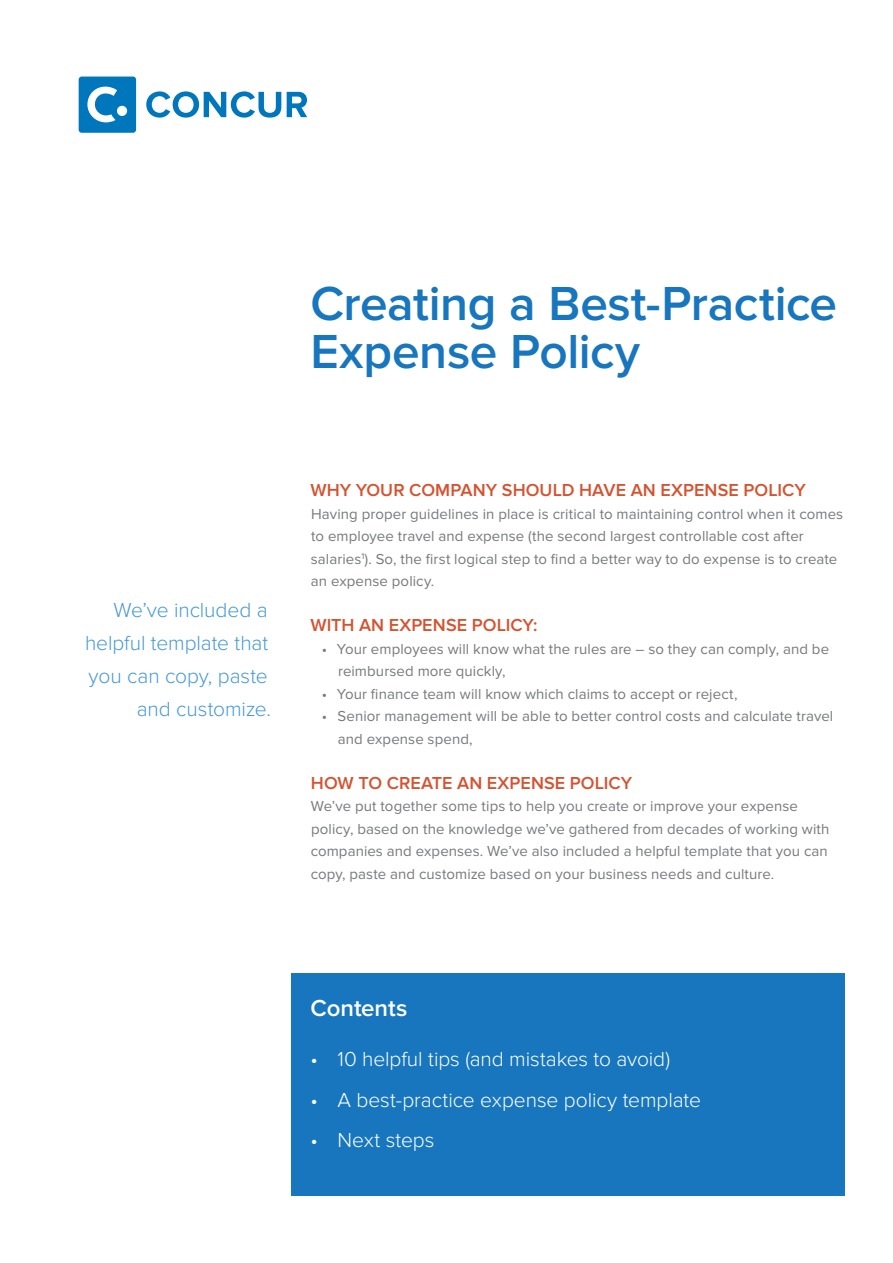
<style>
.page{position:relative;width:893px;height:1263px;background:#fff}
.page>*{position:absolute;margin:0;border:0;box-sizing:border-box;transform-origin:0 0}
.t1{font:600 49.5px/48px "Proxima Nova";letter-spacing:-.01em;color:#1776bd}
.t2{font:600 24px "Proxima Nova";letter-spacing:-.005em;color:#fff}
.t3{font:300 21px "Proxima Nova";letter-spacing:-.005em;color:#fff}
.t4{font:300 21px/33px "Proxima Nova";letter-spacing:-.005em;color:#469ad4;text-align:right}
.t5{font:600 18px "Proxima Nova";letter-spacing:.005em;color:#d45331}
.t6{font:15px/22.5px "Proxima Nova";letter-spacing:.005em;color:#77797c}
</style>
<div class="page">
<div style="left:291px;top:974px;width:554px;height:222px;background:#1776bd"></div>
<svg style="left:79px;top:77px;width:57px;height:56px;background:#2c8ec8"></svg>
<svg style="left:146px;top:91px;width:135px;height:27px"></svg>
<svg style="left:287px;top:92px;width:20px;height:25px"></svg>
<h1 class="t1" style="left:310px;top:280px;width:528px">Creating a Best-Practice<br>Expense Policy</h1>
<h3 class="t4" style="left:85px;top:593px;width:187px">We’ve included a helpful template that you can copy, paste and customize.</h3>
<p class="t5" style="left:310px;top:480px;width:497px">WHY YOUR COMPANY SHOULD HAVE AN EXPENSE POLICY</p>
<p class="t6" style="left:311px;top:503px;width:534px">Having proper guidelines in place is critical to maintaining control when it comes to employee travel and expense (the second largest controllable cost after salaries<sup>1</sup>). So, the first logical step to find a better way to do expense is to create an expense policy.</p>
<p class="t5" style="left:310px;top:615px;width:229px">WITH AN EXPENSE POLICY:</p>
<p class="t6" style="left:338px;top:638px;width:493px;text-indent:-16px">• Your employees will know what the rules are – so they can comply, and be reimbursed more quickly,</p>
<p class="t6" style="left:322px;top:683px;width:417px">• Your finance team will know which claims to accept or reject,</p>
<p class="t6" style="left:338px;top:705px;width:497px;text-indent:-16px">• Senior management will be able to better control costs and calculate travel and expense spend,</p>
<p class="t5" style="left:311px;top:772px;width:323px">HOW TO CREATE AN EXPENSE POLICY</p>
<p class="t6" style="left:311px;top:795px;width:520px">We’ve put together some tips to help you create or improve your expense policy, based on the knowledge we’ve gathered from decades of working with companies and expenses. We’ve also included a helpful template that you can copy, paste and customize based on your business needs and culture.</p>
<h2 class="t2" style="left:310px;top:994px;width:99px">Contents</h2>
<h3 class="t3" style="left:310px;top:1047px;width:361px">• 10 helpful tips (and mistakes to avoid)</h3>
<h3 class="t3" style="left:310px;top:1087px;width:392px">• A best-practice expense policy template</h3>
<h3 class="t3" style="left:310px;top:1128px;width:125px">• Next steps</h3>
</div>
